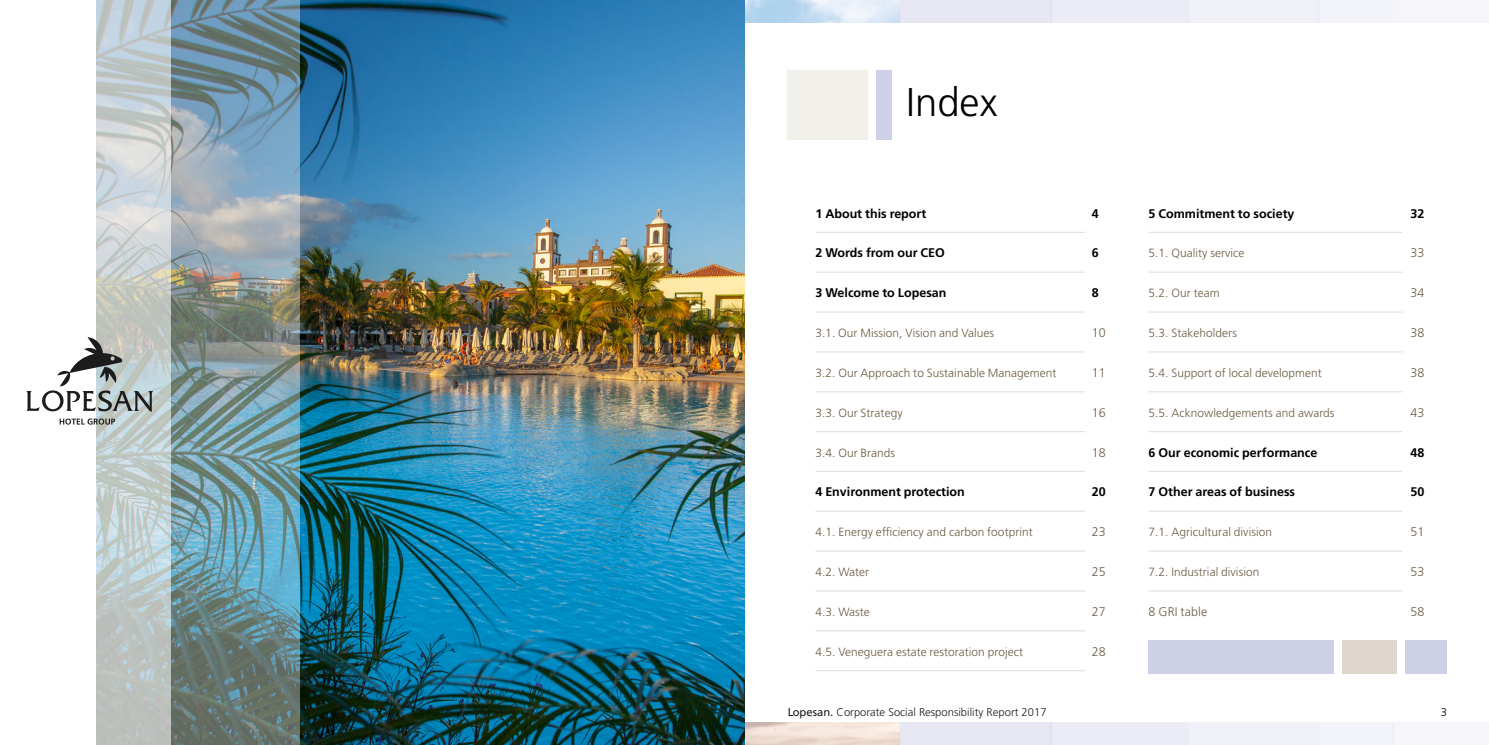
<style>
.page{position:relative;width:1489px;height:745px;background:#fff}
.page>*{position:absolute;margin:0;border:0;box-sizing:border-box;transform-origin:0 0}
.t1{font:300 40px "Frutiger LT Std";color:#000}
.t2{font:700 12.5px "Frutiger LT Std";color:#000}
.t3{font:300 12.5px "Frutiger LT Std";color:#6c5c44}
.t4{font:300 11.88px "Frutiger LT Std";letter-spacing:.005em;color:#6c5c44}
.t5{font:300 11.88px "Frutiger LT Std";letter-spacing:.005em;color:#6b5c43}
.t6{font:300 11.25px "Frutiger LT Std";color:#000}
.s1{font-weight:400}
</style>
<div class="page">
<svg style="left:744px;top:0;width:156px;height:36px"></svg>
<svg style="left:744px;top:719px;width:156px;height:25px;background:#f0e2d9"></svg>
<div style="left:900px;top:0;width:151px;height:23px;background:#e6e7f3"></div>
<div style="left:1051px;top:0;width:137px;height:23px;background:#ebecf5"></div>
<div style="left:1188px;top:0;width:130px;height:23px;background:#f0f0f7"></div>
<div style="left:1318px;top:0;width:74px;height:23px;background:#f2f3f9"></div>
<div style="left:1392px;top:0;width:96px;height:23px;background:#f5f5fa"></div>
<div style="left:900px;top:721px;width:151px;height:23px;background:#e6e7f3"></div>
<div style="left:1051px;top:721px;width:137px;height:23px;background:#ebecf5"></div>
<div style="left:1188px;top:721px;width:130px;height:23px;background:#f0f0f7"></div>
<div style="left:1318px;top:721px;width:74px;height:23px;background:#f2f3f9"></div>
<div style="left:1392px;top:721px;width:96px;height:23px;background:#f5f5fa"></div>
<img style="left:299px;top:0;width:445px;height:744px">
<div style="left:1148px;top:640px;width:185px;height:33px;background:#cdd0e7"></div>
<div style="left:1341px;top:640px;width:55px;height:33px;background:#dfd6cd"></div>
<div style="left:1404px;top:640px;width:42px;height:33px;background:#cdd0e7"></div>
<hr style="left:1148px;top:231px;width:254px;height:2px;background:#e3e3e3">
<hr style="left:1148px;top:271px;width:254px;height:2px;background:#e3e3e3">
<hr style="left:1148px;top:311px;width:254px;height:1px;background:#e3e3e3">
<hr style="left:1148px;top:351px;width:254px;height:1px;background:#e3e3e3">
<hr style="left:1148px;top:391px;width:254px;height:1px;background:#e3e3e3">
<hr style="left:1148px;top:430px;width:254px;height:2px;background:#e3e3e3">
<hr style="left:1148px;top:470px;width:254px;height:1px;background:#e3e3e3">
<hr style="left:1148px;top:510px;width:254px;height:1px;background:#e3e3e3">
<hr style="left:1148px;top:550px;width:254px;height:1px;background:#e3e3e3">
<hr style="left:1148px;top:590px;width:254px;height:1px;background:#e3e3e3">
<hr style="left:815px;top:231px;width:269px;height:2px;background:#e3e3e3">
<hr style="left:815px;top:271px;width:269px;height:2px;background:#e3e3e3">
<hr style="left:815px;top:311px;width:269px;height:1px;background:#e3e3e3">
<hr style="left:815px;top:351px;width:269px;height:1px;background:#e3e3e3">
<hr style="left:815px;top:391px;width:269px;height:1px;background:#e3e3e3">
<hr style="left:815px;top:430px;width:269px;height:2px;background:#e3e3e3">
<hr style="left:815px;top:470px;width:269px;height:1px;background:#e3e3e3">
<hr style="left:815px;top:510px;width:269px;height:1px;background:#e3e3e3">
<hr style="left:815px;top:550px;width:269px;height:1px;background:#e3e3e3">
<hr style="left:815px;top:590px;width:269px;height:1px;background:#e3e3e3">
<hr style="left:815px;top:629px;width:269px;height:2px;background:#e3e3e3">
<hr style="left:815px;top:669px;width:269px;height:1px;background:#e3e3e3">
<svg style="left:94px;top:0;width:77px;height:744px;background:#c5cdcd"></svg>
<svg style="left:171px;top:0;width:128px;height:744px;background:#79949b"></svg>
<div style="left:786px;top:70px;width:82px;height:70px;background:#f2f0eb"></div>
<div style="left:876px;top:70px;width:15px;height:70px;background:#cdd0e7"></div>
<svg style="left:60px;top:418px;width:55px;height:6px"></svg>
<svg style="left:26px;top:337px;width:127px;height:74px"></svg>
<h1 class="t1" style="left:906px;top:79px;width:93px">Index</h1>
<p class="t2" style="left:815px;top:206px;width:112px">1 About this report</p>
<p class="t2" style="left:815px;top:245px;width:131px">2 Words from our CEO</p>
<p class="t2" style="left:815px;top:285px;width:133px">3 Welcome to Lopesan</p>
<p class="t5" style="left:815px;top:326px;width:180px">3.1. Our Mission, Vision and Values</p>
<p class="t5" style="left:815px;top:366px;width:243px">3.2. Our Approach to Sustainable Management</p>
<p class="t5" style="left:815px;top:405px;width:89px">3.3. Our Strategy</p>
<p class="t5" style="left:815px;top:445px;width:81px">3.4. Our Brands</p>
<p class="t2" style="left:815px;top:484px;width:151px">4 Environment protection</p>
<p class="t4" style="left:815px;top:525px;width:219px">4.1. Energy efficiency and carbon footprint</p>
<p class="t4" style="left:815px;top:565px;width:55px">4.2. Water</p>
<p class="t4" style="left:815px;top:604px;width:56px">4.3. Waste</p>
<p class="t4" style="left:815px;top:644px;width:209px">4.5. Veneguera estate restoration project</p>
<p class="t2" style="left:1091px;top:206px;width:8px">4</p>
<p class="t2" style="left:1091px;top:245px;width:8px">6</p>
<p class="t2" style="left:1091px;top:285px;width:8px">8</p>
<p class="t3" style="left:1091px;top:325px;width:15px">10</p>
<p class="t3" style="left:1091px;top:365px;width:15px">11</p>
<p class="t3" style="left:1091px;top:405px;width:15px">16</p>
<p class="t3" style="left:1091px;top:445px;width:15px">18</p>
<p class="t2" style="left:1091px;top:484px;width:15px">20</p>
<p class="t3" style="left:1091px;top:524px;width:15px">23</p>
<p class="t3" style="left:1091px;top:564px;width:15px">25</p>
<p class="t3" style="left:1091px;top:604px;width:15px">27</p>
<p class="t3" style="left:1091px;top:644px;width:15px">28</p>
<p class="t2" style="left:1148px;top:206px;width:147px">5 Commitment to society</p>
<p class="t4" style="left:1148px;top:246px;width:97px">5.1. Quality service</p>
<p class="t4" style="left:1148px;top:286px;width:73px">5.2. Our team</p>
<p class="t4" style="left:1148px;top:326px;width:90px">5.3. Stakeholders</p>
<p class="t4" style="left:1148px;top:366px;width:175px">5.4. Support of local development</p>
<p class="t4" style="left:1148px;top:405px;width:187px">5.5. Acknowledgements and awards</p>
<p class="t2" style="left:1148px;top:444px;width:170px">6 Our economic performance</p>
<p class="t2" style="left:1148px;top:484px;width:148px">7 Other areas of business</p>
<p class="t4" style="left:1148px;top:525px;width:125px">7.1. Agricultural division</p>
<p class="t4" style="left:1148px;top:565px;width:112px">7.2. Industrial division</p>
<p class="t3" style="left:1148px;top:604px;width:60px">8 GRI table</p>
<p class="t2" style="left:1410px;top:206px;width:15px">32</p>
<p class="t3" style="left:1410px;top:246px;width:15px">33</p>
<p class="t3" style="left:1410px;top:285px;width:15px">34</p>
<p class="t3" style="left:1410px;top:325px;width:15px">38</p>
<p class="t3" style="left:1410px;top:365px;width:15px">38</p>
<p class="t3" style="left:1410px;top:405px;width:15px">43</p>
<p class="t2" style="left:1410px;top:444px;width:15px">48</p>
<p class="t2" style="left:1410px;top:484px;width:15px">50</p>
<p class="t3" style="left:1410px;top:524px;width:15px">51</p>
<p class="t3" style="left:1410px;top:564px;width:15px">53</p>
<p class="t3" style="left:1410px;top:604px;width:15px">58</p>
<p class="t6" style="left:787px;top:705px;width:261px"><span class="s1">Lopesan.</span> Corporate Social Responsibility Report 2017</p>
<p class="t6" style="left:1440px;top:705px;width:8px">3</p>
</div>
